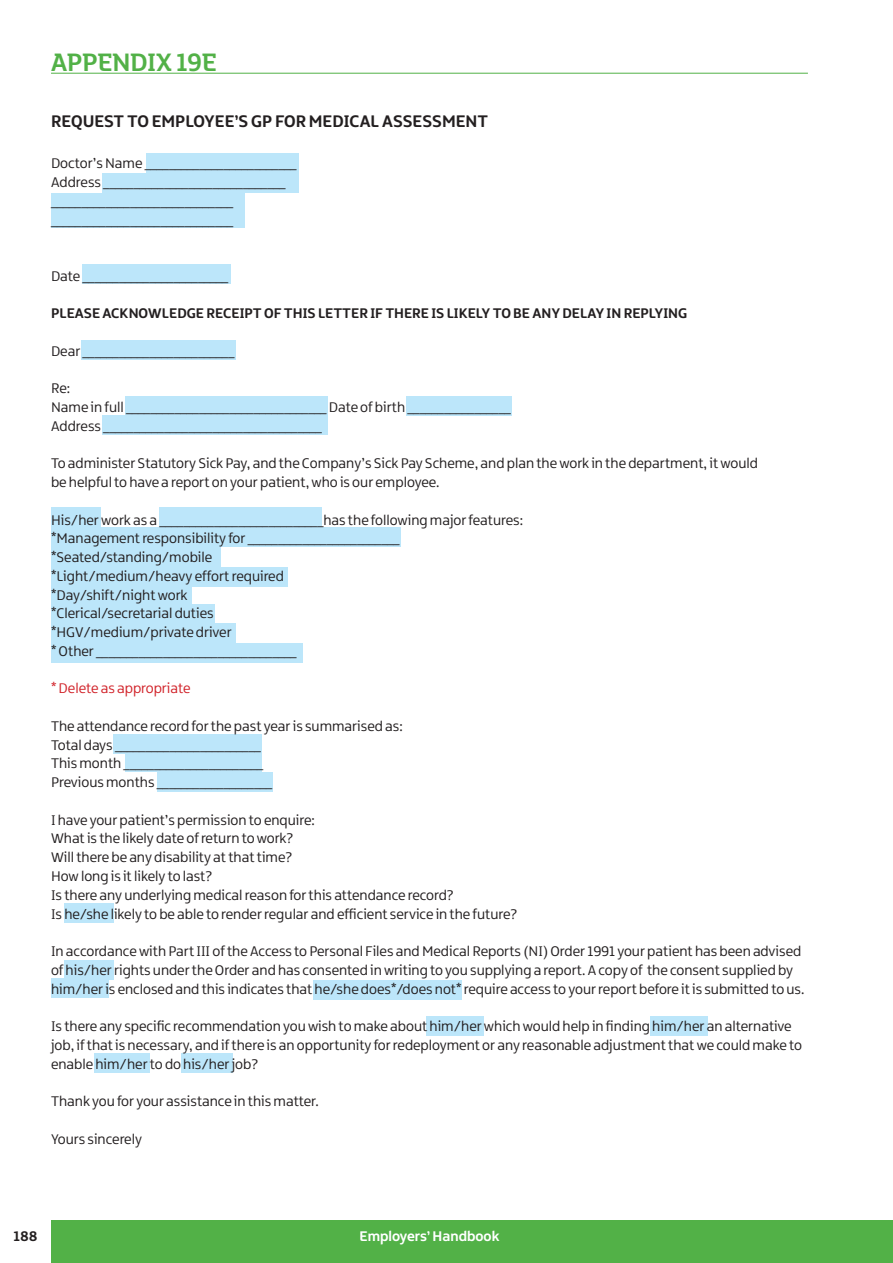
<style>
.page{position:relative;width:893px;height:1263px;background:#fff}
.page>*{position:absolute;margin:0;border:0;box-sizing:border-box;transform-origin:0 0}
.t1{font:27px "Northern Ireland Headline";color:#52b147}
.t2{font:700 18px "Northern Ireland";color:#231f20}
.t3{font:15px/18.8px "Northern Ireland";color:#231f20}
.t4{font:700 15px "Northern Ireland";color:#231f20}
.t5{font:15px "Northern Ireland";color:#d1232a}
.t6{font:700 15px "Northern Ireland";color:#fff}
</style>
<div class="page">
<hr style="left:51px;top:73px;width:757px;height:1px;background:#52b147">
<div style="left:146px;top:153px;width:152px;height:20px;background:#bce6fa"></div>
<div style="left:102px;top:173px;width:196px;height:20px;background:#bce6fa"></div>
<div style="left:51px;top:193px;width:193px;height:20px;background:#bce6fa"></div>
<div style="left:51px;top:208px;width:193px;height:20px;background:#bce6fa"></div>
<div style="left:82px;top:264px;width:149px;height:19px;background:#bce6fa"></div>
<div style="left:82px;top:340px;width:154px;height:20px;background:#bce6fa"></div>
<div style="left:125px;top:396px;width:202px;height:20px;background:#bce6fa"></div>
<div style="left:51px;top:507px;width:50px;height:20px;background:#bce6fa"></div>
<div style="left:159px;top:507px;width:162px;height:20px;background:#bce6fa"></div>
<div style="left:51px;top:527px;width:350px;height:20px;background:#bce6fa"></div>
<div style="left:51px;top:547px;width:170px;height:20px;background:#bce6fa"></div>
<div style="left:51px;top:567px;width:236px;height:20px;background:#bce6fa"></div>
<div style="left:51px;top:584px;width:141px;height:20px;background:#bce6fa"></div>
<div style="left:51px;top:604px;width:164px;height:19px;background:#bce6fa"></div>
<div style="left:51px;top:623px;width:185px;height:20px;background:#bce6fa"></div>
<div style="left:51px;top:643px;width:252px;height:20px;background:#bce6fa"></div>
<div style="left:113px;top:734px;width:149px;height:20px;background:#bce6fa"></div>
<div style="left:125px;top:752px;width:137px;height:20px;background:#bce6fa"></div>
<div style="left:157px;top:772px;width:116px;height:19px;background:#bce6fa"></div>
<div style="left:64px;top:903px;width:49px;height:20px;background:#bce6fa"></div>
<div style="left:64px;top:960px;width:49px;height:20px;background:#bce6fa"></div>
<div style="left:51px;top:978px;width:58px;height:20px;background:#bce6fa"></div>
<div style="left:313px;top:980px;width:149px;height:20px;background:#bce6fa"></div>
<div style="left:181px;top:1053px;width:51px;height:20px;background:#bce6fa"></div>
<div style="left:94px;top:1053px;width:55px;height:20px;background:#bce6fa"></div>
<div style="left:426px;top:1016px;width:58px;height:20px;background:#bce6fa"></div>
<div style="left:650px;top:1016px;width:58px;height:20px;background:#bce6fa"></div>
<div style="left:406px;top:396px;width:106px;height:20px;background:#bce6fa"></div>
<div style="left:102px;top:415px;width:225px;height:20px;background:#bce6fa"></div>
<div style="left:51px;top:1220px;width:842px;height:43px;background:#52b147"></div>
<h1 class="t1" style="left:51px;top:45px;width:168px">APPENDIX 19E</h1>
<p class="t2" style="left:51px;top:109px;width:439px">REQUEST TO EMPLOYEE’S GP FOR MEDICAL ASSESSMENT</p>
<p class="t3" style="left:51px;top:154px;width:247px">Doctor’s Name _________________________ Address ______________________________ ______________________________ ______________________________</p>
<p class="t3" style="left:51px;top:267px;width:179px">Date ________________________</p>
<p class="t4" style="left:51px;top:304px;width:638px">PLEASE ACKNOWLEDGE RECEIPT OF THIS LETTER IF THERE IS LIKELY TO BE ANY DELAY IN REPLYING</p>
<p class="t3" style="left:51px;top:342px;width:185px">Dear _________________________</p>
<p class="t3" style="left:51px;top:379px;width:461px">Re:<br>Name in full _________________________________ Date of birth _________________<br>Address ____________________________________</p>
<p class="t3" style="left:51px;top:454px;width:708px">To administer Statutory Sick Pay, and the Company’s Sick Pay Scheme, and plan the work in the department, it would be helpful to have a report on your patient, who is our employee.</p>
<p class="t3" style="left:51px;top:511px;width:474px">His/her work as a ___________________________has the following major features: *Management responsibility for _________________________ *Seated/standing/mobile<br>*Light/medium/heavy effort required<br>*Day/shift/night work<br>*Clerical/secretarial duties<br>*HGV/medium/private driver<br>* Other _________________________________</p>
<p class="t5" style="left:51px;top:680px;width:141px">* Delete as appropriate</p>
<p class="t3" style="left:51px;top:717px;width:353px">The attendance record for the past year is summarised as:<br>Total days ________________________<br>This month _______________________<br>Previous months ___________________</p>
<p class="t3" style="left:51px;top:811px;width:468px">I have your patient’s permission to enquire:<br>What is the likely date of return to work?<br>Will there be any disability at that time?<br>How long is it likely to last?<br>Is there any underlying medical reason for this attendance record?<br>Is he/she likely to be able to render regular and efficient service in the future?</p>
<p class="t3" style="left:51px;top:942px;width:755px">In accordance with Part III of the Access to Personal Files and Medical Reports (NI) Order 1991 your patient has been advised of his/her rights under the Order and has consented in writing to you supplying a report. A copy of the consent supplied by him/her is enclosed and this indicates that he/she does*/does not* require access to your report before it is submitted to us.</p>
<p class="t3" style="left:51px;top:1017px;width:752px">Is there any specific recommendation you wish to make about him/her which would help in finding him/her an alternative job, if that is necessary, and if there is an opportunity for redeployment or any reasonable adjustment that we could make to enable him/her to do his/her job?</p>
<p class="t3" style="left:51px;top:1092px;width:269px">Thank you for your assistance in this matter.</p>
<p class="t3" style="left:51px;top:1129px;width:93px">Yours sincerely</p>
<p class="t4" style="left:14px;top:1226px;width:25px">188</p>
<p class="t6" style="left:360px;top:1226px;width:141px">Employers’ Handbook</p>
</div>
